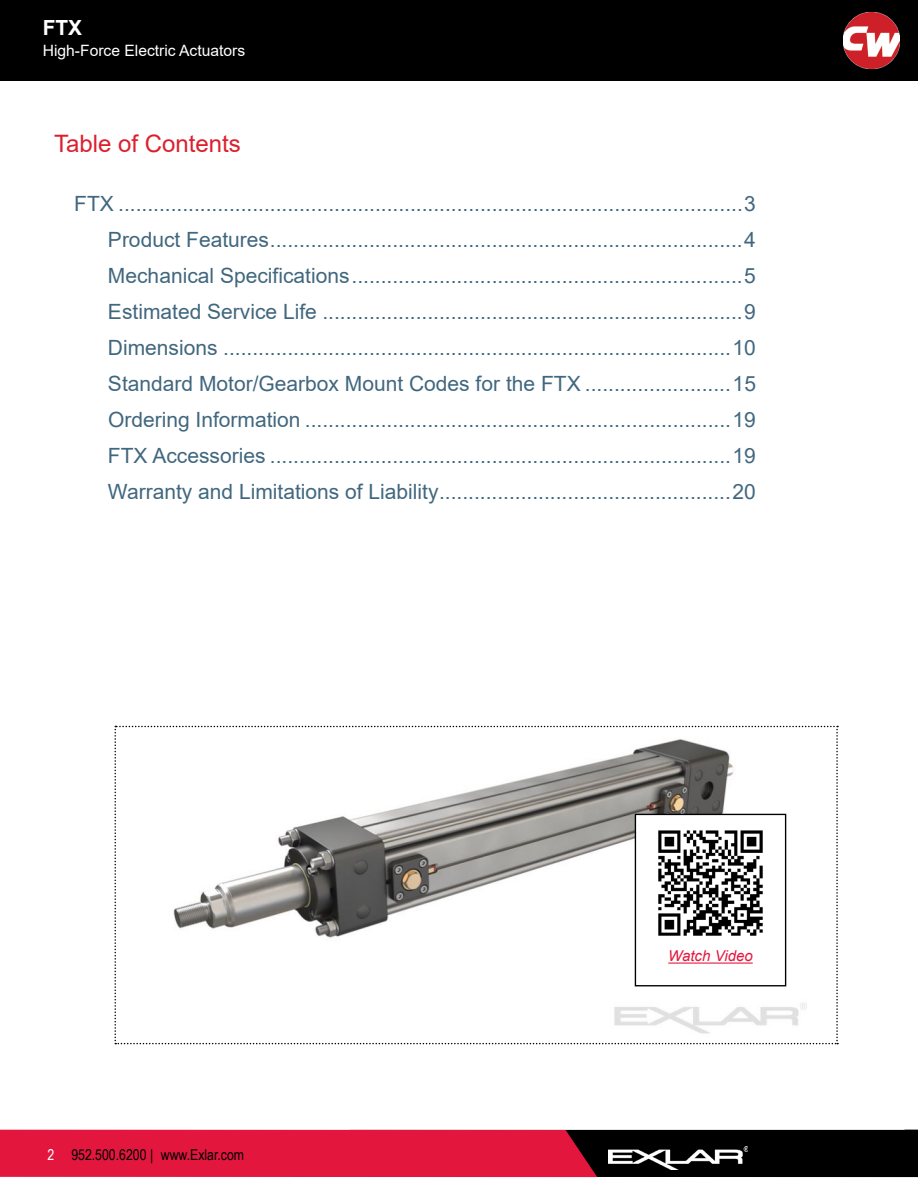
<style>
.page{position:relative;width:918px;height:1188px;background:#fff}
.page>*{position:absolute;margin:0;border:0;box-sizing:border-box;transform-origin:0 0}
.t1{font:24px "Arial";color:#dd1f2d}
.t2{font:21px/36px "Arial";color:#41677e;text-align:justify}
.t3{font:700 20.85px "Arial";color:#fff}
.t4{font:15.6px "Arial";color:#fff}
.t5{font:15px "Arial Narrow";color:#000}
.t6{font:italic 15px "Arial";color:#e3173e}
.s1{color:#fff}
</style>
<div class="page">
<svg style="left:0;top:1130px;width:918px;height:47px;background:#9a0f2a"></svg>
<img style="left:608px;top:1147px;width:140px;height:22px">
<div style="left:0;top:0;width:918px;height:81px;background:#000"></div>
<svg style="left:114px;top:726px;width:724px;height:318px"></svg>
<img style="left:843px;top:13px;width:57px;height:56px">
<div style="left:635px;top:814px;width:151px;height:172px;background:#fff"></div>
<div style="left:635px;top:814px;width:151px;height:172px;border:1px solid #000"></div>
<hr style="left:668px;top:963px;width:85px;height:1px;background:#e3173e">
<img style="left:658px;top:830px;width:105px;height:106px">
<p class="t3" style="left:43px;top:13px;width:41px">FTX</p>
<p class="t4" style="left:43px;top:40px;width:204px">High-Force Electric Actuators</p>
<p class="t1" style="left:54px;top:128px;width:188px">Table of Contents</p>
<p class="t2" style="left:108px;top:185px;width:650px;text-indent:-34px">FTX ...........................................................................................................3<br>Product Features.................................................................................4<br>Mechanical Specifications...................................................................5<br>Estimated Service Life ........................................................................9<br>Dimensions .......................................................................................10<br>Standard Motor/Gearbox Mount Codes for the FTX .........................15<br>Ordering Information .........................................................................19<br>FTX Accessories ...............................................................................19<br>Warranty and Limitations of Liability..................................................20</p>
<p class="t5" style="left:47px;top:1143px;width:198px"><span class="s1">2</span> 952.500.6200 | www.Exlar.com</p>
<p class="t6" style="left:668px;top:947px;width:86px">Watch Video</p>
</div>
